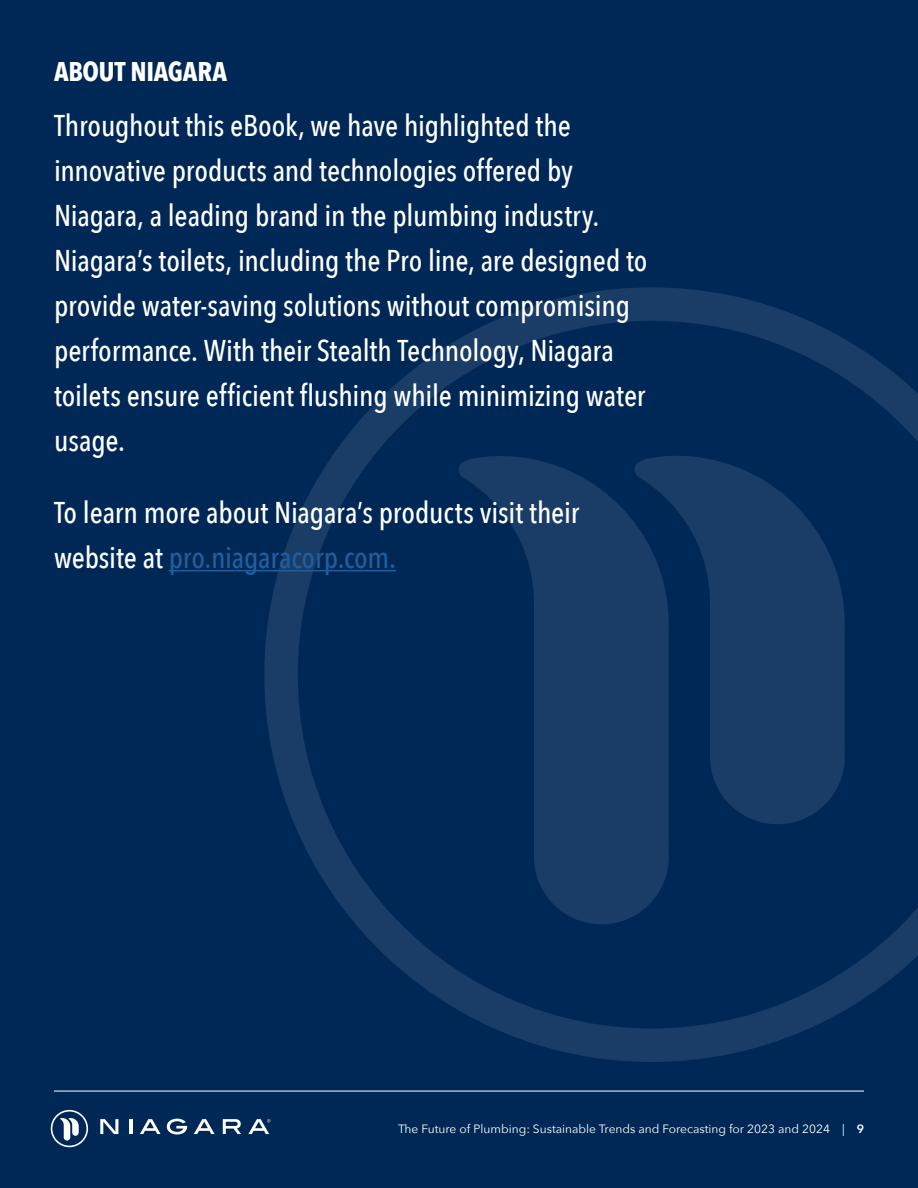
<style>
.page{position:relative;width:918px;height:1188px;background:#002856}
.page>*{position:absolute;margin:0;border:0;box-sizing:border-box;transform-origin:0 0}
.t1{font:500 30px/45px "Avenir Next Condensed";letter-spacing:-.005em;color:#fff}
.t2{font:700 27px "Avenir Next Condensed";letter-spacing:-.01em;color:#fff}
.t3{font:12px "Avenir Next";color:#fff}
.s1{color:#215e9e}
.s2{font-weight:600}
</style>
<div class="page">
<svg style="left:264px;top:287px;width:654px;height:775px"></svg>
<hr style="left:169px;top:570px;width:227px;height:1px;background:#215e9e">
<hr style="left:54px;top:1091px;width:810px;height:1px;background:#fff">
<svg style="left:167px;top:1119px;width:20px;height:15px"></svg>
<svg style="left:194px;top:1119px;width:21px;height:15px"></svg>
<svg style="left:223px;top:1119px;width:18px;height:15px"></svg>
<svg style="left:100px;top:1119px;width:18px;height:15px"></svg>
<hr style="left:129px;top:1119px;width:3px;height:15px;background:#fff">
<svg style="left:140px;top:1119px;width:21px;height:15px"></svg>
<svg style="left:51px;top:1110px;width:37px;height:37px"></svg>
<svg style="left:248px;top:1119px;width:22px;height:15px"></svg>
<p class="t2" style="left:54px;top:55px;width:175px">ABOUT NIAGARA</p>
<p class="t1" style="left:54px;top:103px;width:595px">Throughout this eBook, we have highlighted the innovative products and technologies offered by Niagara, a leading brand in the plumbing industry.<br>Niagara’s toilets, including the Pro line, are designed to provide water-saving solutions without compromising performance. With their Stealth Technology, Niagara toilets ensure efficient flushing while minimizing water usage.</p>
<p class="t1" style="left:54px;top:490px;width:527px">To learn more about Niagara’s products visit their website at <span class="s1">pro.niagaracorp.com.</span></p>
<p class="t3" style="left:398px;top:1118px;width:467px">The Future of Plumbing: Sustainable Trends and Forecasting for 2023 and 2024 | <span class="s2">9</span></p>
</div>
